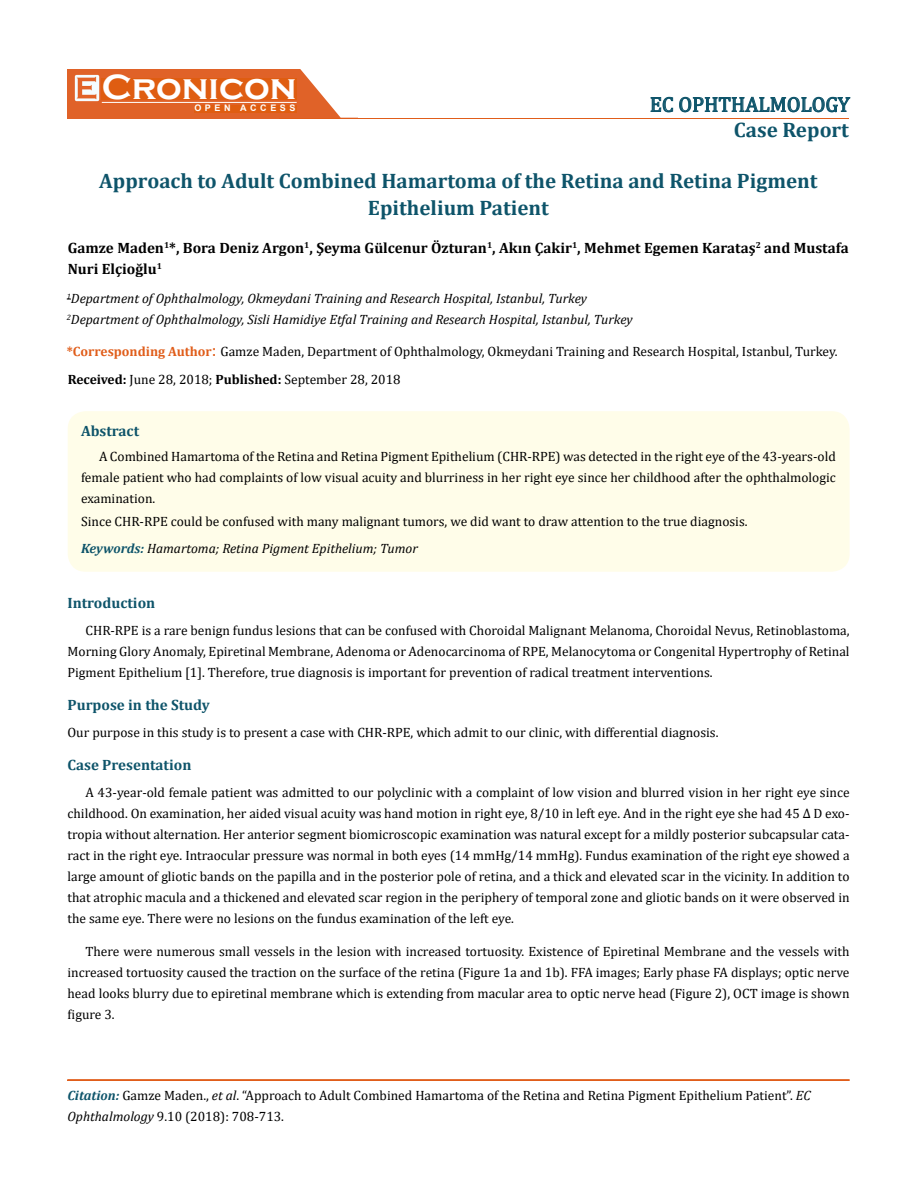
<style>
.page{position:relative;width:917px;height:1190px;background:#fff}
.page>*{position:absolute;margin:0;border:0;box-sizing:border-box;transform-origin:0 0}
.t1{font:700 36px "Copperplate Gothic";color:#fff}
.t2{font:700 21px/27px "Cambria";color:#0e546a;text-align:center}
.t3{font:21px "Cambria";color:#0e546a}
.t4{font:700 15px/21px "Cambria";color:#000}
.t5{font:700 15px "Cambria";color:#0e546a}
.t6{font:13.5px/21px "Cambria";color:#000;text-align:justify}
.t7{font:italic 13.5px/21px "Cambria";color:#000}
.t8{font:700 9px "Arial";letter-spacing:.4em;color:#fff}
.s1{font-weight:700;color:#e05d1a}
.s2{font-size:18px;color:#e05d1a}
.s3{font-weight:700}
.s4{font-weight:700;color:#0e546a}
.s5{font-weight:700;font-style:italic;color:#0e546a}
.s6{font-style:italic}
</style>
<div class="page">
<div style="left:67px;top:70px;width:290px;height:49px;background:#e06228"></div>
<svg style="left:300px;top:69px;width:58px;height:49px"></svg>
<img style="left:75px;top:75px;width:24px;height:26px">
<div style="left:102px;top:79px;width:195px;height:21px;background:#df5d11"></div>
<div style="left:194px;top:105px;width:103px;height:7px;background:#df5d11"></div>
<svg style="left:650px;top:97px;width:200px;height:15px"></svg>
<hr style="left:102px;top:102px;width:194px;height:1px;background:#fff">
<hr style="left:279px;top:118px;width:569px;height:1px;background:#e05d1a">
<hr style="left:67px;top:1080px;width:782px;height:1px;background:#e05d1a">
<div style="left:67px;top:1079px;width:782px;height:1px;border:1px solid #e05d1a"></div>
<div style="left:68px;top:411px;width:781px;height:161px;background:#fffde9;border-radius:18px"></div>
<h1 class="t1" style="left:102px;top:68px;width:196px">Cronicon</h1>
<p class="t8" style="left:194px;top:102px;width:103px">OPEN ACCESS</p>
<h2 class="t3" style="left:649px;top:92px;width:201px">EC OPHTHALMOLOGY</h2>
<h2 class="t2" style="left:733px;top:116px;width:117px">Case Report</h2>
<h2 class="t2" style="left:99px;top:166px;width:719px">Approach to Adult Combined Hamartoma of the Retina and Retina Pigment<br>Epithelium Patient</h2>
<p class="t4" style="left:68px;top:237px;width:782px">Gamze Maden<sup>1</sup>*, Bora Deniz Argon<sup>1</sup>, Şeyma Gülcenur Özturan<sup>1</sup>, Akın Çakir<sup>1</sup>, Mehmet Egemen Karataş<sup>2</sup> and Mustafa<br>Nuri Elçioğlu<sup>1</sup></p>
<p class="t7" style="left:67px;top:287px;width:567px"><sup>1</sup>Department of Ophthalmology, Okmeydani Training and Research Hospital, Istanbul, Turkey<br><sup>2</sup>Department of Ophthalmology, Sisli Hamidiye Etfal Training and Research Hospital, Istanbul, Turkey</p>
<p class="t6" style="left:67px;top:337px;width:772px;line-height:28px"><span class="s1">*Corresponding Author</span><span class="s2">:</span> Gamze Maden, Department of Ophthalmology, Okmeydani Training and Research Hospital, Istanbul, Turkey.<br><span class="s3">Received:</span> June 28, 2018; <span class="s3">Published:</span> September 28, 2018</p>
<p class="t5" style="left:81px;top:420px;width:60px">Abstract</p>
<p class="t6" style="left:81px;top:445px;width:756px;text-indent:18px">A Combined Hamartoma of the Retina and Retina Pigment Epithelium (CHR-RPE) was detected in the right eye of the 43-years-old female patient who had complaints of low visual acuity and blurriness in her right eye since her childhood after the ophthalmologic examination.</p>
<p class="t6" style="left:81px;top:510px;width:668px">Since CHR-RPE could be confused with many malignant tumors, we did want to draw attention to the true diagnosis.</p>
<p class="t7" style="left:81px;top:537px;width:338px"><span class="s4">Keywords:</span> Hamartoma; Retina Pigment Epithelium; Tumor</p>
<p class="t5" style="left:67px;top:592px;width:89px">Introduction</p>
<p class="t6" style="left:67px;top:620px;width:783px;text-indent:18px">CHR-RPE is a rare benign fundus lesions that can be confused with Choroidal Malignant Melanoma, Choroidal Nevus, Retinoblastoma, Morning Glory Anomaly, Epiretinal Membrane, Adenoma or Adenocarcinoma of RPE, Melanocytoma or Congenital Hypertrophy of Retinal Pigment Epithelium [1]. Therefore, true diagnosis is important for prevention of radical treatment interventions.</p>
<p class="t5" style="left:67px;top:694px;width:144px">Purpose in the Study</p>
<p class="t6" style="left:67px;top:722px;width:652px">Our purpose in this study is to present a case with CHR-RPE, which admit to our clinic, with differential diagnosis.</p>
<p class="t5" style="left:67px;top:754px;width:125px">Case Presentation</p>
<p class="t6" style="left:67px;top:782px;width:783px;text-indent:18px">A 43-year-old female patient was admitted to our polyclinic with a complaint of low vision and blurred vision in her right eye since childhood. On examination, her aided visual acuity was hand motion in right eye, 8/10 in left eye. And in the right eye she had 45 ∆ D exo&shy;tropia without alternation. Her anterior segment biomicroscopic examination was natural except for a mildly posterior subcapsular cata&shy;ract in the right eye. Intraocular pressure was normal in both eyes (14 mmHg/14 mmHg). Fundus examination of the right eye showed a large amount of gliotic bands on the papilla and in the posterior pole of retina, and a thick and elevated scar in the vicinity. In addition to that atrophic macula and a thickened and elevated scar region in the periphery of temporal zone and gliotic bands on it were observed in the same eye. There were no lesions on the fundus examination of the left eye.</p>
<p class="t6" style="left:67px;top:941px;width:783px;text-indent:18px">There were numerous small vessels in the lesion with increased tortuosity. Existence of Epiretinal Membrane and the vessels with increased tortuosity caused the traction on the surface of the retina (Figure 1a and 1b). FFA images; Early phase FA displays; optic nerve head looks blurry due to epiretinal membrane which is extending from macular area to optic nerve head (Figure 2), OCT image is shown figure 3.</p>
<p class="t6" style="left:67px;top:1084px;width:744px"><span class="s5">Citation:</span> Gamze Maden., <span class="s6">et al</span>. “Approach to Adult Combined Hamartoma of the Retina and Retina Pigment Epithelium Patient”. <span class="s6">EC<br>Ophthalmology</span> 9.10 (2018): 708-713.</p>
</div>
